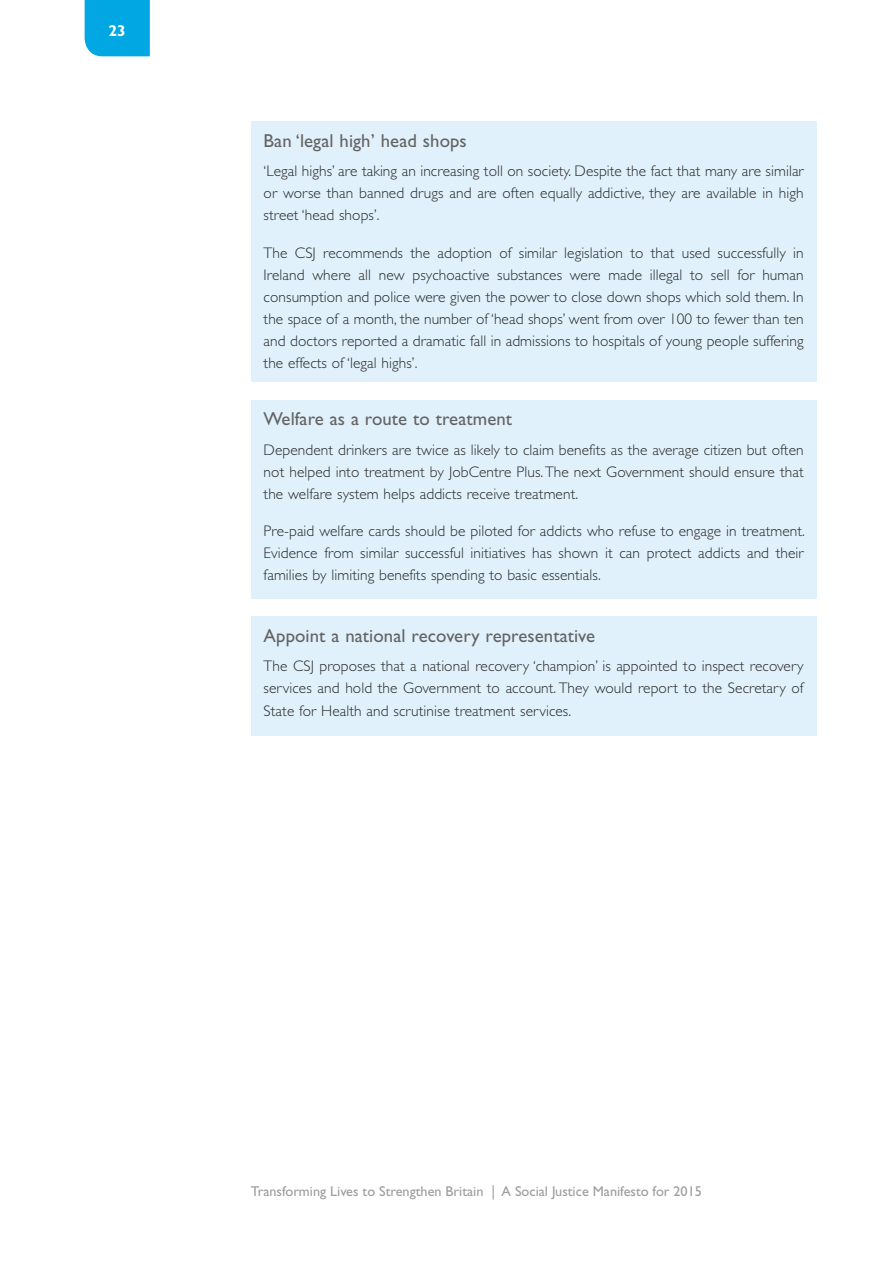
<style>
.page{position:relative;width:893px;height:1263px;background:#fff}
.page>*{position:absolute;margin:0;border:0;box-sizing:border-box;transform-origin:0 0}
.t1{font:18.75px "Gill Sans Std";letter-spacing:.005em;color:#646363}
.t2{font:700 15.75px "Gill Sans Std";color:#fff}
.t3{font:300 15.3px/22px "Gill Sans Std";letter-spacing:.005em;color:#282827;text-align:justify}
.t4{font:14.25px "Gill Sans Std";color:#9d9d9c}
</style>
<div class="page">
<div style="left:85px;top:0;width:65px;height:56px;background:#00a7e2"></div>
<div style="left:251px;top:121px;width:565px;height:261px;background:#e1f1fc"></div>
<div style="left:251px;top:400px;width:565px;height:198px;background:#e1f1fc"></div>
<div style="left:251px;top:616px;width:565px;height:119px;background:#e1f1fc"></div>
<p class="t2" style="left:109px;top:21px;width:19px">23</p>
<p class="t1" style="left:264px;top:130px;width:205px">Ban ‘legal high’ head shops</p>
<p class="t3" style="left:264px;top:160px;width:542px">‘Legal highs’ are taking an increasing toll on society. Despite the fact that many are similar or worse than banned drugs and are often equally addictive, they are available in high street ‘head shops’.</p>
<p class="t3" style="left:264px;top:242px;width:542px">The CSJ recommends the adoption of similar legislation to that used successfully in Ireland where all new psychoactive substances were made illegal to sell for human consumption and police were given the power to close down shops which sold them. In the space of a month, the number of ‘head shops’ went from over 100 to fewer than ten and doctors reported a dramatic fall in admissions to hospitals of young people suffering the effects of ‘legal highs’.</p>
<p class="t1" style="left:264px;top:408px;width:250px">Welfare as a route to treatment</p>
<p class="t3" style="left:264px;top:439px;width:542px">Dependent drinkers are twice as likely to claim benefits as the average citizen but often not helped into treatment by JobCentre Plus. The next Government should ensure that the welfare system helps addicts receive treatment.</p>
<p class="t3" style="left:264px;top:520px;width:543px">Pre-paid welfare cards should be piloted for addicts who refuse to engage in treatment.<br>Evidence from similar successful initiatives has shown it can protect addicts and their families by limiting benefits spending to basic essentials.</p>
<p class="t1" style="left:264px;top:625px;width:333px">Appoint a national recovery representative</p>
<p class="t3" style="left:264px;top:655px;width:542px">The CSJ proposes that a national recovery ‘champion’ is appointed to inspect recovery services and hold the Government to account. They would report to the Secretary of State for Health and scrutinise treatment services.</p>
<p class="t4" style="left:251px;top:1183px;width:453px">Transforming Lives to Strengthen Britain | A Social Justice Manifesto for 2015</p>
</div>
